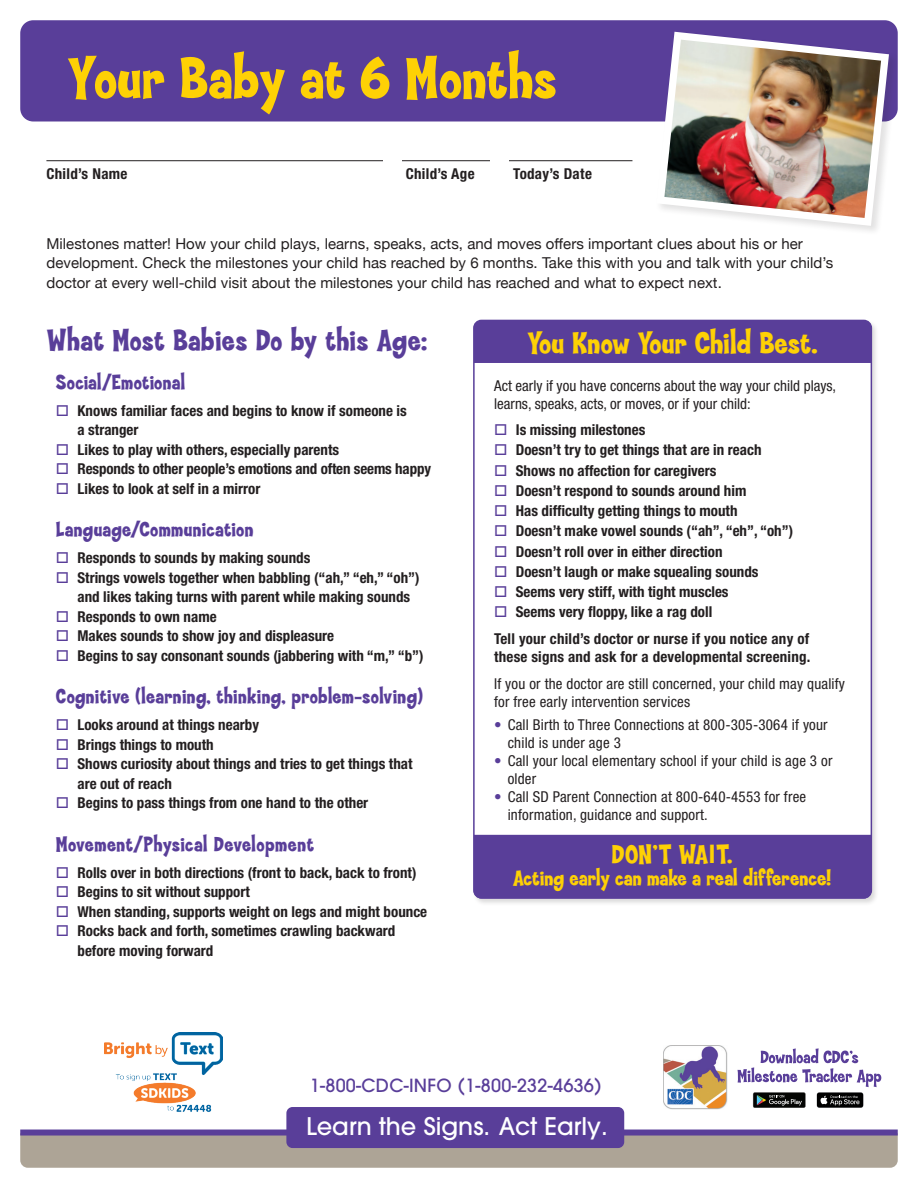
<style>
.page{position:relative;width:918px;height:1188px;background:#fff}
.page>*{position:absolute;margin:0;border:0;box-sizing:border-box;transform-origin:0 0}
.t1{font:800 61.5px "Coop";color:#fed105}
.t2{font:800 32.25px "Coop";letter-spacing:-.005em;color:#fed105}
.t3{font:800 31.5px "Coop";letter-spacing:.01em;color:#593e99}
.t4{font:800 27.75px "Coop";color:#fed105}
.t5{font:500 24.15px "Avant Garde";color:#fff}
.t6{font:800 22.5px "Coop";letter-spacing:-.005em;color:#fed105}
.t7{font:800 21.75px "Coop";letter-spacing:.015em;color:#593e99}
.t8{font:500 18px "Avant Garde";letter-spacing:.015em;color:#593e99}
.t9{font:700 condensed 15px/19.5px "Helvetica Neue";color:#231f20}
.t10{font:condensed 15px/18px "Helvetica Neue";letter-spacing:.015em;color:#231f20}
.t11{font:15px/19.5px "Helvetica Neue";letter-spacing:.005em;color:#231f20}
.t12{font:700 condensed 15px "Helvetica Neue";letter-spacing:.02em;color:#231f20}
.s1{color:#593e99}
.s2{font-family:"Helvetica Neue";font-weight:700;font-stretch:condensed;font-size:25.5px}
</style>
<div class="page">
<div style="left:20px;top:20px;width:878px;height:102px;background:#593e99;border-radius:13px"></div>
<hr style="left:46px;top:160px;width:586px;height:1px;background:#231f20">
<div style="left:383px;top:155px;width:19px;height:13px;background:#fff"></div>
<div style="left:490px;top:155px;width:19px;height:12px;background:#fff"></div>
<div style="left:655px;top:30px;width:244px;height:206px;background:#231f20;opacity:.13"></div>
<svg style="left:656px;top:32px;width:233px;height:194px"></svg>
<img style="left:664px;top:40px;width:217px;height:178px">
<div style="left:472px;top:319px;width:407px;height:587px;background:#231f20;opacity:.17"></div>
<div style="left:474px;top:320px;width:397px;height:578px;background:#fff;border-radius:8px"></div>
<div style="left:474px;top:835px;width:397px;height:64px;background:#593e99"></div>
<div style="left:474px;top:320px;width:397px;height:43px;background:#593e99"></div>
<div style="left:20px;top:1136px;width:878px;height:32px;background:#ada496"></div>
<div style="left:20px;top:1130px;width:878px;height:6px;background:#593e99"></div>
<div style="left:286px;top:1107px;width:338px;height:41px;background:#593e99;border-radius:6px"></div>
<img style="left:663px;top:1046px;width:64px;height:64px">
<svg style="left:738px;top:1048px;width:143px;height:60px"></svg>
<img style="left:105px;top:1032px;width:118px;height:80px">
<h1 class="t1" style="left:68px;top:45px;width:490px">Your Baby at 6 Months</h1>
<p class="t12" style="left:46px;top:165px;width:83px">Child’s Name</p>
<p class="t12" style="left:406px;top:165px;width:70px">Child’s Age</p>
<p class="t12" style="left:513px;top:165px;width:80px">Today’s Date</p>
<p class="t11" style="left:46px;top:235px;width:788px">Milestones matter! How your child plays, learns, speaks, acts, and moves offers important clues about his or her development. Check the milestones your child has reached by 6 months. Take this with you and talk with your child’s doctor at every well-child visit about the milestones your child has reached and what to expect next.</p>
<h3 class="t3" style="left:47px;top:323px;width:382px">What Most Babies Do by this Age:</h3>
<h3 class="t7" style="left:56px;top:370px;width:131px">Social/Emotional</h3>
<p class="t9" style="left:78px;top:400px;width:331px;text-indent:-22px"><span class="s1">□</span> Knows familiar faces and begins to know if someone is a stranger</p>
<p class="t9" style="left:56px;top:439px;width:285px"><span class="s1">□</span> Likes to play with others, especially parents</p>
<p class="t9" style="left:56px;top:459px;width:377px"><span class="s1">□</span> Responds to other people’s emotions and often seems happy</p>
<p class="t9" style="left:56px;top:478px;width:206px"><span class="s1">□</span> Likes to look at self in a mirror</p>
<h3 class="t7" style="left:56px;top:518px;width:199px">Language/Communication</h3>
<p class="t9" style="left:56px;top:548px;width:256px"><span class="s1">□</span> Responds to sounds by making sounds</p>
<p class="t9" style="left:78px;top:567px;width:344px;text-indent:-22px"><span class="s1">□</span> Strings vowels together when babbling (“ah,” “eh,” “oh”) and likes taking turns with parent while making sounds</p>
<p class="t9" style="left:56px;top:606px;width:162px"><span class="s1">□</span> Responds to own name</p>
<p class="t9" style="left:56px;top:626px;width:280px"><span class="s1">□</span> Makes sounds to show joy and displeasure</p>
<p class="t9" style="left:56px;top:645px;width:369px"><span class="s1">□</span> Begins to say consonant sounds (jabbering with “m,” “b”)</p>
<h3 class="t7" style="left:56px;top:685px;width:369px">Cognitive (learning, thinking, problem-solving)</h3>
<p class="t9" style="left:56px;top:715px;width:205px"><span class="s1">□</span> Looks around at things nearby</p>
<p class="t9" style="left:56px;top:734px;width:159px"><span class="s1">□</span> Brings things to mouth</p>
<p class="t9" style="left:78px;top:754px;width:337px;text-indent:-22px"><span class="s1">□</span> Shows curiosity about things and tries to get things that are out of reach</p>
<p class="t9" style="left:56px;top:793px;width:314px"><span class="s1">□</span> Begins to pass things from one hand to the other</p>
<h3 class="t7" style="left:56px;top:832px;width:260px">Movement/Physical Development</h3>
<p class="t9" style="left:56px;top:862px;width:362px"><span class="s1">□</span> Rolls over in both directions (front to back, back to front)</p>
<p class="t9" style="left:56px;top:882px;width:195px"><span class="s1">□</span> Begins to sit without support</p>
<p class="t9" style="left:56px;top:901px;width:373px"><span class="s1">□</span> When standing, supports weight on legs and might bounce</p>
<p class="t9" style="left:78px;top:921px;width:319px;text-indent:-22px"><span class="s1">□</span> Rocks back and forth, sometimes crawling backward before moving forward</p>
<h2 class="t2" style="left:527px;top:325px;width:292px">You Know Your Child Best.</h2>
<p class="t10" style="left:494px;top:376px;width:344px">Act early if you have concerns about the way your child plays, learns, speaks, acts, or moves, or if your child:</p>
<p class="t9" style="left:494px;top:420px;width:153px"><span class="s1">□</span> Is missing milestones</p>
<p class="t9" style="left:494px;top:440px;width:269px"><span class="s1">□</span> Doesn’t try to get things that are in reach</p>
<p class="t9" style="left:494px;top:460px;width:224px"><span class="s1">□</span> Shows no affection for caregivers</p>
<p class="t9" style="left:494px;top:481px;width:254px"><span class="s1">□</span> Doesn’t respond to sounds around him</p>
<p class="t9" style="left:494px;top:501px;width:245px"><span class="s1">□</span> Has difficulty getting things to mouth</p>
<p class="t9" style="left:494px;top:521px;width:301px"><span class="s1">□</span> Doesn’t make vowel sounds (“ah”, “eh”, “oh”)</p>
<p class="t9" style="left:494px;top:541px;width:230px"><span class="s1">□</span> Doesn’t roll over in either direction</p>
<p class="t9" style="left:494px;top:562px;width:266px"><span class="s1">□</span> Doesn’t laugh or make squealing sounds</p>
<p class="t9" style="left:494px;top:582px;width:236px"><span class="s1">□</span> Seems very stiff, with tight muscles</p>
<p class="t9" style="left:494px;top:598px;width:317px;line-height:27px"><span class="s1">□</span> Seems very floppy, like a rag doll<br>Tell your child’s doctor or nurse if you notice any of</p>
<p class="t9" style="left:494px;top:647px;width:318px">these signs and ask for a developmental screening.</p>
<p class="t10" style="left:494px;top:675px;width:352px">If you or the doctor are still concerned, your child may qualify for free early intervention services</p>
<p class="t10" style="left:508px;top:715px;width:322px;text-indent:-14px"><span class="s1">•</span> Call Birth to Three Connections at 800-305-3064 if your child is under age 3</p>
<p class="t10" style="left:508px;top:751px;width:326px;text-indent:-14px"><span class="s1">•</span> Call your local elementary school if your child is age 3 or older</p>
<p class="t10" style="left:508px;top:787px;width:300px;text-indent:-14px"><span class="s1">•</span> Call SD Parent Connection at 800-640-4553 for free information, guidance and support.</p>
<h3 class="t4" style="left:612px;top:839px;width:123px">DON’T WA<span class="s2">I</span>T.</h3>
<h3 class="t6" style="left:513px;top:866px;width:320px">Acting early can make a real difference!</h3>
<p class="t8" style="left:310px;top:1075px;width:293px">1-800-CDC-INFO (1-800-232-4636)</p>
<h3 class="t5" style="left:306px;top:1112px;width:303px">Learn the Signs. Act Early.</h3>
</div>
